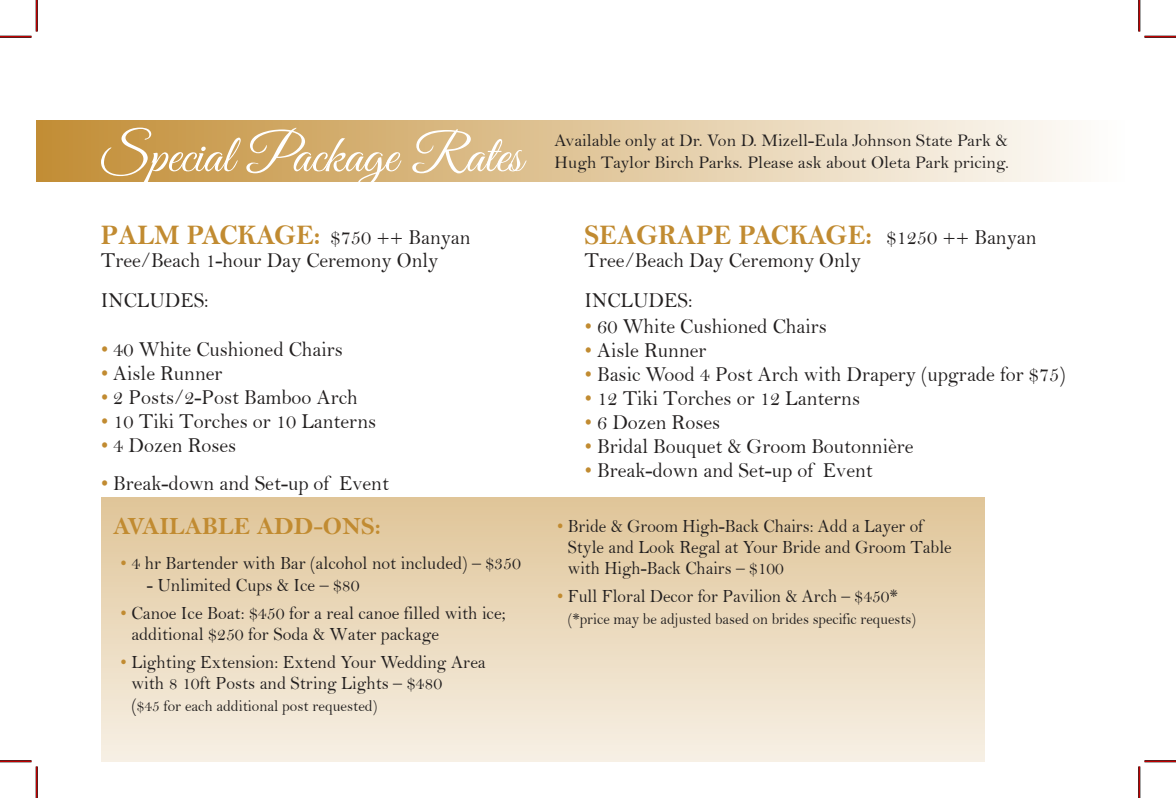
<style>
.page{position:relative;width:1176px;height:798px;background:#fff}
.page>*{position:absolute;margin:0;border:0;box-sizing:border-box;transform-origin:0 0}
.t1{font:53.55px "Great Vibes";color:#fff}
.t2{font:28.53px "Bell MT Bold";color:#c18b31;scale:.95 1}
.t3{font:25.03px "Bell MT Bold";color:#c18b31}
.t4{font:21.35px/40.2px "Bell";color:#221f1f;scale:.95 1}
.t5{font:18.72px/21.3px "Bell";color:#221f1f;scale:.95 1}
.t6{font:18.72px/21.3px "Bell";color:#221f1f;scale:.93 1}
.t7{font:17.85px/21.3px "Bell";color:#221f1f}
.t8{font:16.1px "Bell";color:#221f1f;scale:.93 1}
.t9{font:16.1px "Bell";color:#221f1f;scale:.95 1}
.s1{font-family:"Bell";font-size:21.35px;color:#221f1f}
.s2{color:#c18b31}
.s3{font-size:18.72px}
</style>
<div class="page">
<div style="left:101px;top:497px;width:884px;height:264px;background:linear-gradient(to bottom,#e0c598,#f7f0e4)"></div>
<div style="left:37px;top:120px;width:1092px;height:62px;background:linear-gradient(to right,#c28d35,#fefefe)"></div>
<hr style="left:0;top:36px;width:32px;height:2px;background:#000">
<hr style="left:1145px;top:36px;width:31px;height:2px;background:#000">
<hr style="left:0;top:760px;width:32px;height:2px;background:#000">
<hr style="left:1145px;top:760px;width:31px;height:2px;background:#000">
<hr style="left:36px;top:0;width:2px;height:31px;background:#000">
<hr style="left:36px;top:766px;width:2px;height:32px;background:#000">
<hr style="left:1138px;top:0;width:2px;height:31px;background:#000">
<hr style="left:1138px;top:766px;width:2px;height:32px;background:#000">
<hr style="left:0;top:36px;width:32px;height:1px;background:#f00">
<hr style="left:1145px;top:36px;width:31px;height:1px;background:#f00">
<hr style="left:0;top:761px;width:32px;height:1px;background:#f00">
<hr style="left:1145px;top:761px;width:31px;height:1px;background:#f00">
<hr style="left:36px;top:0;width:1px;height:31px;background:#f00">
<hr style="left:36px;top:766px;width:1px;height:32px;background:#f00">
<hr style="left:1139px;top:0;width:1px;height:31px;background:#f00">
<hr style="left:1139px;top:766px;width:1px;height:32px;background:#f00">
<h1 class="t1" style="left:101px;top:126px;width:423px">Special Package Rates</h1>
<p class="t7" style="left:555px;top:130px;width:456px">Available only at Dr. Von D. Mizell-Eula Johnson State Park &amp;<br>Hugh Taylor Birch Parks. Please ask about Oleta Park pricing.</p>
<h2 class="t2" style="left:101px;top:218px;width:391px">PALM PACKAGE: <span class="s1">$750 ++ Banyan</span></h2>
<p class="t4" style="left:101px;top:240px;width:357px">Tree/Beach 1-hour Day Ceremony Only<br>INCLUDES:</p>
<p class="t4" style="left:101px;top:329px;width:256px"><span class="s2">•</span> 40 White Cushioned Chairs</p>
<p class="t4" style="left:101px;top:353px;width:130px"><span class="s2">•</span> Aisle Runner</p>
<p class="t4" style="left:101px;top:377px;width:272px"><span class="s2">•</span> 2 Posts/2-Post Bamboo Arch</p>
<p class="t4" style="left:101px;top:401px;width:291px"><span class="s2">•</span> 10 Tiki Torches or 10 Lanterns</p>
<p class="t4" style="left:101px;top:425px;width:144px"><span class="s2">•</span> 4 Dozen Roses</p>
<p class="t4" style="left:101px;top:463px;width:305px"><span class="s2">•</span> Break-down and Set-up of Event</p>
<p class="t3" style="left:113px;top:511px;width:269px">AVAILABLE ADD-ONS:</p>
<p class="t5" style="left:121px;top:553px;width:423px"><span class="s2">•</span> 4 hr Bartender with Bar (alcohol not included) – $350</p>
<p class="t5" style="left:147px;top:574px;width:226px">- Unlimited Cups &amp; Ice – $80</p>
<p class="t5" style="left:131px;top:602px;width:395px;text-indent:-11px"><span class="s2">•</span> Canoe Ice Boat: $450 for a real canoe filled with ice; additional $250 for Soda &amp; Water package</p>
<p class="t5" style="left:131px;top:651px;width:375px;text-indent:-11px"><span class="s2">•</span> Lighting Extension: Extend Your Wedding Area with 8 10ft Posts and String Lights – $480</p>
<p class="t9" style="left:131px;top:696px;width:260px"><span class="s3">(</span>$45 for each additional post requested)</p>
<h2 class="t2" style="left:585px;top:218px;width:477px">SEAGRAPE PACKAGE: <span class="s1">$1250 ++ Banyan</span></h2>
<p class="t4" style="left:585px;top:240px;width:292px">Tree/Beach Day Ceremony Only<br>INCLUDES:</p>
<p class="t4" style="left:585px;top:306px;width:256px"><span class="s2">•</span> 60 White Cushioned Chairs</p>
<p class="t4" style="left:585px;top:330px;width:130px"><span class="s2">•</span> Aisle Runner</p>
<p class="t4" style="left:585px;top:354px;width:507px"><span class="s2">•</span> Basic Wood 4 Post Arch with Drapery (upgrade for $75)</p>
<p class="t4" style="left:585px;top:378px;width:291px"><span class="s2">•</span> 12 Tiki Torches or 12 Lanterns</p>
<p class="t4" style="left:585px;top:402px;width:144px"><span class="s2">•</span> 6 Dozen Roses</p>
<p class="t4" style="left:585px;top:426px;width:347px"><span class="s2">•</span> Bridal Bouquet &amp; Groom Boutonnière</p>
<p class="t4" style="left:585px;top:450px;width:305px"><span class="s2">•</span> Break-down and Set-up of Event</p>
<p class="t6" style="left:568px;top:515px;width:414px;text-indent:-11px"><span class="s2">•</span> Bride &amp; Groom High-Back Chairs: Add a Layer of<br>Style and Look Regal at Your Bride and Groom Table with High-Back Chairs – $100</p>
<p class="t6" style="left:557px;top:586px;width:368px"><span class="s2">•</span> Full Floral Decor for Pavilion &amp; Arch – $450*</p>
<p class="t8" style="left:568px;top:609px;width:376px">(*price may be adjusted based on brides specific requests)</p>
</div>
